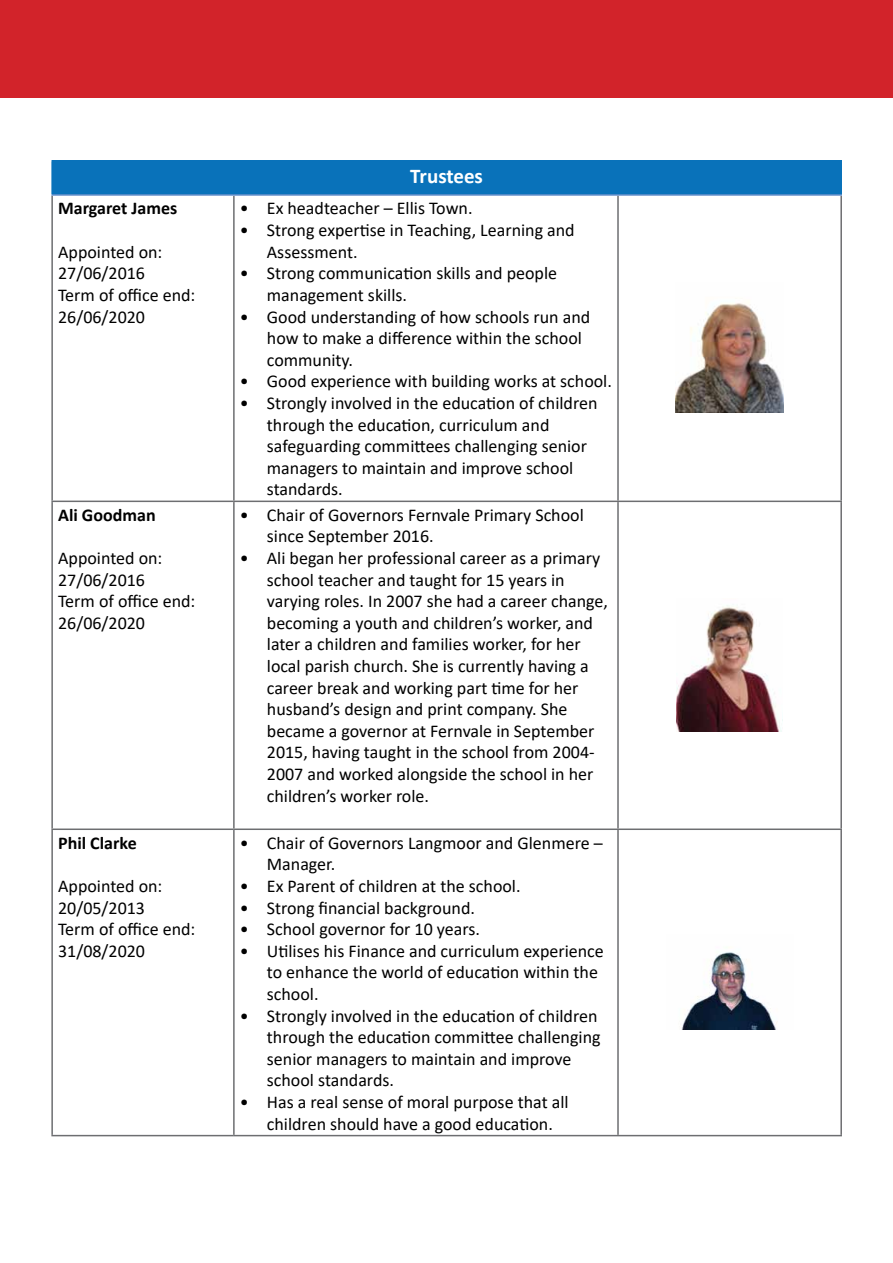
<style>
.page{position:relative;width:893px;height:1263px;background:#fff}
.page>*{position:absolute;margin:0;border:0;box-sizing:border-box;transform-origin:0 0}
.t1{font:700 21px "Calibri";color:#fff}
.t2{font:18px/21.6px "Calibri";color:#000}
.t3{font:700 18px "Calibri";color:#000}
</style>
<div class="page">
<div style="left:0;top:0;width:893px;height:98px;background:#d2232a"></div>
<div style="left:52px;top:161px;width:789px;height:34px;background:#0972ba"></div>
<hr style="left:51px;top:196px;width:2px;height:305px;background:#6d6e71">
<hr style="left:233px;top:196px;width:2px;height:305px;background:#6d6e71">
<hr style="left:617px;top:196px;width:2px;height:305px;background:#6d6e71">
<hr style="left:840px;top:196px;width:2px;height:305px;background:#6d6e71">
<hr style="left:51px;top:501px;width:183px;height:1px;background:#6d6e71">
<hr style="left:51px;top:502px;width:2px;height:326px;background:#6d6e71">
<hr style="left:234px;top:501px;width:384px;height:1px;background:#6d6e71">
<hr style="left:233px;top:502px;width:2px;height:326px;background:#6d6e71">
<hr style="left:618px;top:501px;width:224px;height:1px;background:#6d6e71">
<hr style="left:617px;top:502px;width:2px;height:326px;background:#6d6e71">
<hr style="left:840px;top:502px;width:2px;height:326px;background:#6d6e71">
<hr style="left:51px;top:828px;width:183px;height:2px;background:#6d6e71">
<hr style="left:51px;top:830px;width:2px;height:305px;background:#6d6e71">
<hr style="left:234px;top:828px;width:384px;height:2px;background:#6d6e71">
<hr style="left:233px;top:830px;width:2px;height:305px;background:#6d6e71">
<hr style="left:618px;top:828px;width:224px;height:2px;background:#6d6e71">
<hr style="left:617px;top:830px;width:2px;height:305px;background:#6d6e71">
<hr style="left:840px;top:830px;width:2px;height:305px;background:#6d6e71">
<hr style="left:51px;top:1135px;width:183px;height:1px;background:#6d6e71">
<hr style="left:234px;top:1135px;width:384px;height:1px;background:#6d6e71">
<hr style="left:618px;top:1135px;width:224px;height:1px;background:#6d6e71">
<hr style="left:51px;top:160px;width:183px;height:2px;background:#0972ba">
<hr style="left:51px;top:162px;width:2px;height:32px;background:#0972ba">
<hr style="left:234px;top:160px;width:384px;height:2px;background:#0972ba">
<hr style="left:618px;top:160px;width:224px;height:2px;background:#0972ba">
<hr style="left:840px;top:162px;width:2px;height:32px;background:#0972ba">
<hr style="left:51px;top:194px;width:183px;height:2px;background:#6791cb">
<hr style="left:234px;top:194px;width:384px;height:2px;background:#6791cb">
<hr style="left:618px;top:194px;width:224px;height:2px;background:#6791cb">
<img style="left:676px;top:301px;width:107px;height:111px">
<img style="left:676px;top:605px;width:107px;height:126px">
<img style="left:681px;top:952px;width:97px;height:78px">
<p class="t1" style="left:410px;top:161px;width:74px">Trustees</p>
<p class="t3" style="left:58px;top:196px;width:121px">Margaret James</p>
<p class="t2" style="left:58px;top:240px;width:139px">Appointed on:<br>27/06/2016<br>Term of office end:<br>26/06/2020</p>
<p class="t2" style="left:240px;top:197px;width:234px">• Ex headteacher – Ellis Town.</p>
<p class="t2" style="left:267px;top:219px;width:309px;text-indent:-27px">• Strong expertise in Teaching, Learning and<br>Assessment.</p>
<p class="t2" style="left:267px;top:262px;width:292px;text-indent:-27px">• Strong communication skills and people management skills.</p>
<p class="t2" style="left:267px;top:305px;width:325px;text-indent:-27px">• Good understanding of how schools run and how to make a difference within the school community.</p>
<p class="t2" style="left:240px;top:370px;width:374px">• Good experience with building works at school.</p>
<p class="t2" style="left:267px;top:392px;width:332px;text-indent:-27px">• Strongly involved in the education of children through the education, curriculum and safeguarding committees challenging senior managers to maintain and improve school standards.</p>
<p class="t3" style="left:58px;top:502px;width:99px">Ali Goodman</p>
<p class="t2" style="left:58px;top:547px;width:139px">Appointed on:<br>27/06/2016<br>Term of office end:<br>26/06/2020</p>
<p class="t2" style="left:267px;top:504px;width:318px;text-indent:-27px">• Chair of Governors Fernvale Primary School since September 2016.</p>
<p class="t2" style="left:267px;top:547px;width:343px;text-indent:-27px">• Ali began her professional career as a primary school teacher and taught for 15 years in varying roles. In 2007 she had a career change, becoming a youth and children’s worker, and later a children and families worker, for her local parish church. She is currently having a career break and working part time for her husband’s design and print company. She became a governor at Fernvale in September 2015, having taught in the school from 2004- 2007 and worked alongside the school in her children’s worker role.</p>
<p class="t3" style="left:58px;top:830px;width:80px">Phil Clarke</p>
<p class="t2" style="left:58px;top:875px;width:139px">Appointed on:<br>20/05/2013<br>Term of office end:<br>31/08/2020</p>
<p class="t2" style="left:267px;top:831px;width:337px;text-indent:-27px">• Chair of Governors Langmoor and Glenmere –<br>Manager.</p>
<p class="t2" style="left:240px;top:875px;width:282px">• Ex Parent of children at the school.</p>
<p class="t2" style="left:240px;top:896px;width:237px">• Strong financial background.</p>
<p class="t2" style="left:240px;top:918px;width:242px">• School governor for 10 years.</p>
<p class="t2" style="left:267px;top:939px;width:338px;text-indent:-27px">• Utilises his Finance and curriculum experience to enhance the world of education within the school.</p>
<p class="t2" style="left:267px;top:1004px;width:335px;text-indent:-27px">• Strongly involved in the education of children through the education committee challenging senior managers to maintain and improve school standards.</p>
<p class="t2" style="left:267px;top:1091px;width:303px;text-indent:-27px">• Has a real sense of moral purpose that all children should have a good education.</p>
</div>
